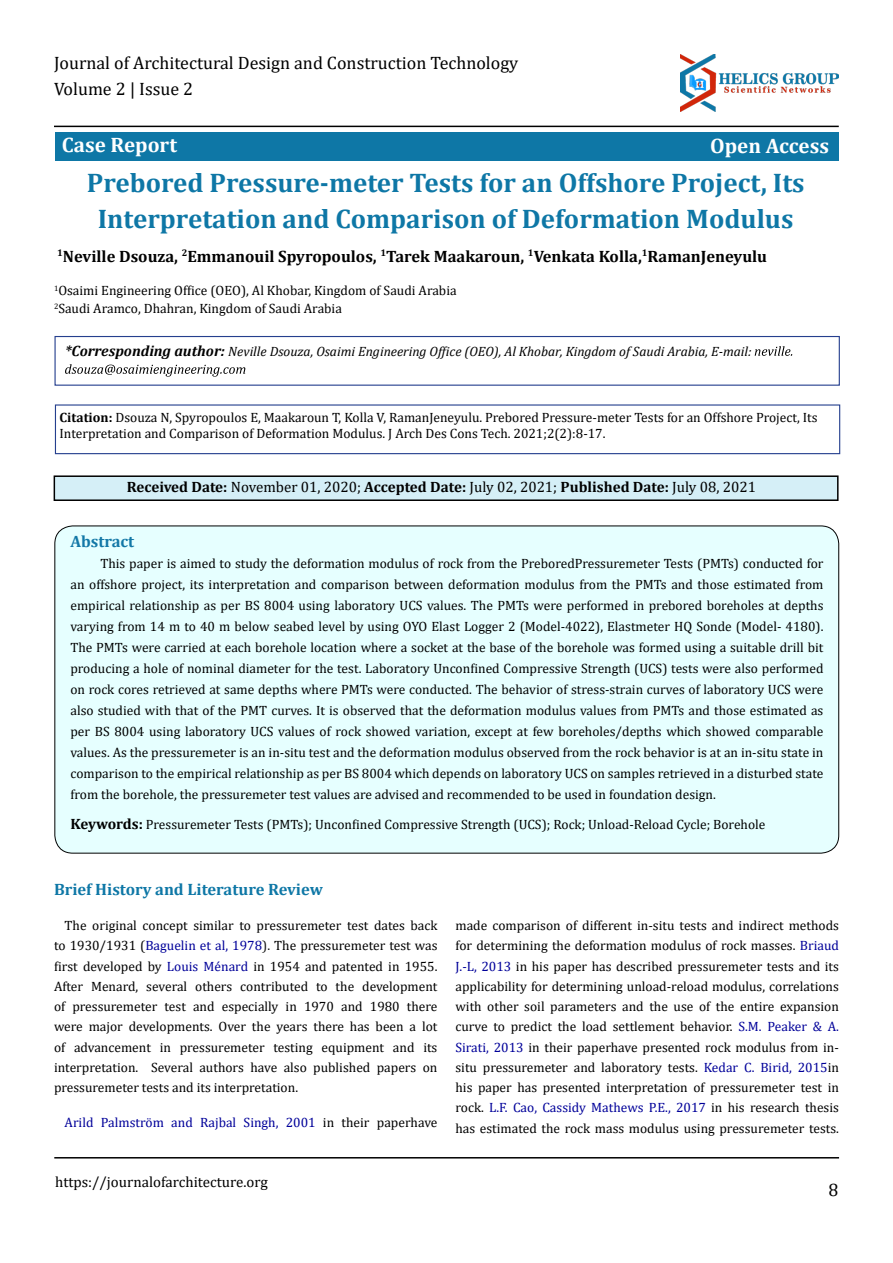
<style>
.page{position:relative;width:893px;height:1263px;background:#fff}
.page>*{position:absolute;margin:0;border:0;box-sizing:border-box;transform-origin:0 0}
.t1{font:700 27px/36px "Cambria";color:#0e77a6;text-align:center}
.t2{font:700 21px "Cambria";color:#fff}
.t3{font:18px "Cambria";color:#000}
.t4{font:700 16.5px "Cambria";color:#000}
.t5{font:700 16.5px "Cambria";color:#0e77a6}
.t6{font:700 16.5px "Cambria";color:#1378a7}
.t7{font:700 15px "Cambria";color:#000}
.t8{font:15px "Cambria";color:#000}
.t9{font:13.5px/20.2px "Cambria";color:#000;text-align:justify}
.t10{font:italic 13.5px "Cambria";color:#000}
.t11{font:13.5px "Cambria";color:#009}
.s1{font-weight:700;font-size:15px}
.s2{font-weight:700}
.s3{font-weight:400}
.s4{color:#009}
.s5{color:#111}
.s6{color:#000}
</style>
<div class="page">
<div style="left:55px;top:133px;width:783px;height:28px;background:#0e77a6"></div>
<hr style="left:54px;top:126px;width:785px;height:1px;background:#000">
<hr style="left:54px;top:1157px;width:785px;height:1px;background:#000">
<img style="left:680px;top:54px;width:158px;height:58px">
<div style="left:55px;top:404px;width:785px;height:50px;border:1px solid #253f8e"></div>
<div style="left:54px;top:336px;width:786px;height:50px;border:1px solid #253f8e"></div>
<div style="left:55px;top:526px;width:784px;height:327px;background:#e6ffff;border-radius:18px"></div>
<svg style="left:755px;top:346px;width:37px;height:10px"></svg>
<svg style="left:65px;top:364px;width:180px;height:13px"></svg>
<div style="left:54px;top:476px;width:784px;height:24px;background:#d5eff7"></div>
<div style="left:54px;top:475px;width:784px;height:26px;border:2px solid #000"></div>
<h3 class="t3" style="left:54px;top:53px;width:466px">Journal of Architectural Design and Construction Technology</h3>
<p class="t3" style="left:54px;top:78px;width:141px">Volume 2 | Issue 2</p>
<p class="t2" style="left:62px;top:130px;width:117px">Case Report</p>
<p class="t1" style="left:87px;top:164px;width:719px">Prebored Pressure-meter Tests for an Offshore Project, Its<br>Interpretation and Comparison of Deformation Modulus</p>
<h2 class="t2" style="left:710px;top:131px;width:120px">Open Access</h2>
<p class="t4" style="left:57px;top:244px;width:711px"><sup>1</sup>Neville Dsouza, <sup>2</sup>Emmanouil Spyropoulos, <sup>1</sup>Tarek Maakaroun, <sup>1</sup>Venkata Kolla,<sup>1</sup>RamanJeneyulu</p>
<p class="t9" style="left:54px;top:281px;width:404px"><sup>1</sup>Osaimi Engineering Office (OEO), Al Khobar, Kingdom of Saudi Arabia</p>
<p class="t9" style="left:54px;top:299px;width:289px"><sup>2</sup>Saudi Aramco, Dhahran, Kingdom of Saudi Arabia</p>
<p class="t10" style="left:65px;top:342px;width:688px"><span class="s1">*Corresponding author:</span> Neville Dsouza, Osaimi Engineering Office (OEO), Al Khobar, Kingdom of Saudi Arabia, E-mail:</p>
<p class="t9" style="left:60px;top:409px;width:760px;line-height:16.2px"><span class="s2">Citation:</span> Dsouza N, Spyropoulos E, Maakaroun T, Kolla V, RamanJeneyulu. Prebored Pressure-meter Tests for an Offshore Project, Its<br>Interpretation and Comparison of Deformation Modulus. J Arch Des Cons Tech. 2021;2(2):8-17.</p>
<p class="t7" style="left:127px;top:477px;width:631px">Received Date: <span class="s3">November 01, 2020;</span> Accepted Date: <span class="s3">July 02, 2021;</span> Published Date: <span class="s3">July 08, 2021</span></p>
<p class="t6" style="left:70px;top:530px;width:65px">Abstract</p>
<p class="t9" style="left:70px;top:553px;width:755px;line-height:21px;text-indent:30px">This paper is aimed to study the deformation modulus of rock from the PreboredPressuremeter Tests (PMTs) conducted for an offshore project, its interpretation and comparison between deformation modulus from the PMTs and those estimated from empirical relationship as per BS 8004 using laboratory UCS values. The PMTs were performed in prebored boreholes at depths varying from 14 m to 40 m below seabed level by using OYO Elast Logger 2 (Model-4022), Elastmeter HQ Sonde (Model- 4180).<br>The PMTs were carried at each borehole location where a socket at the base of the borehole was formed using a suitable drill bit producing a hole of nominal diameter for the test. Laboratory Unconfined Compressive Strength (UCS) tests were also performed on rock cores retrieved at same depths where PMTs were conducted. The behavior of stress-strain curves of laboratory UCS were also studied with that of the PMT curves. It is observed that the deformation modulus values from PMTs and those estimated as per BS 8004 using laboratory UCS values of rock showed variation, except at few boreholes/depths which showed comparable values. As the pressuremeter is an in-situ test and the deformation modulus observed from the rock behavior is at an in-situ state in comparison to the empirical relationship as per BS 8004 which depends on laboratory UCS on samples retrieved in a disturbed state from the borehole, the pressuremeter test values are advised and recommended to be used in foundation design.</p>
<p class="t9" style="left:70px;top:815px;width:696px"><span class="s1">Keywords:</span> Pressuremeter Tests (PMTs); Unconfined Compressive Strength (UCS); Rock; Unload-Reload Cycle; Borehole</p>
<p class="t5" style="left:54px;top:877px;width:270px">Brief History and Literature Review</p>
<p class="t9" style="left:54px;top:915px;width:385px;text-indent:11px">The original concept similar to pressuremeter test dates back to 1930/1931 (<span class="s4">Baguelin et al, 1978</span><span class="s5">).</span> The pressuremeter test was first developed by <span class="s4">Louis Ménard</span> in 1954 and patented in 1955.<br>After Menard, several others contributed to the development of pressuremeter test and especially in 1970 and 1980 there were major developments. Over the years there has been a lot of advancement in pressuremeter testing equipment and its interpretation. Several authors have also published papers on pressuremeter tests and its interpretation.</p>
<p class="t11" style="left:65px;top:1115px;width:374px">Arild Palmström and Rajbal Singh, 2001 <span class="s6">in their paperhave</span></p>
<p class="t8" style="left:55px;top:1172px;width:214px">https://journalofarchitecture.org</p>
<p class="t9" style="left:455px;top:915px;width:385px">made comparison of different in-situ tests and indirect methods for determining the deformation modulus of rock masses. <span class="s4">Briaud J.-L, 2013</span> in his paper has described pressuremeter tests and its applicability for determining unload-reload modulus, correlations with other soil parameters and the use of the entire expansion curve to predict the load settlement behavior. <span class="s4">S.M. Peaker &amp; A.<br>Sirati, 2013</span> in their paperhave presented rock modulus from in&shy;situ pressuremeter and laboratory tests. <span class="s4">Kedar C. Birid, 2015</span>in his paper has presented interpretation of pressuremeter test in rock. <span class="s4">L.F. Cao, Cassidy Mathews P.E., 2017</span> in his research thesis has estimated the rock mass modulus using pressuremeter tests.</p>
<p class="t3" style="left:828px;top:1179px;width:11px">8</p>
</div>
